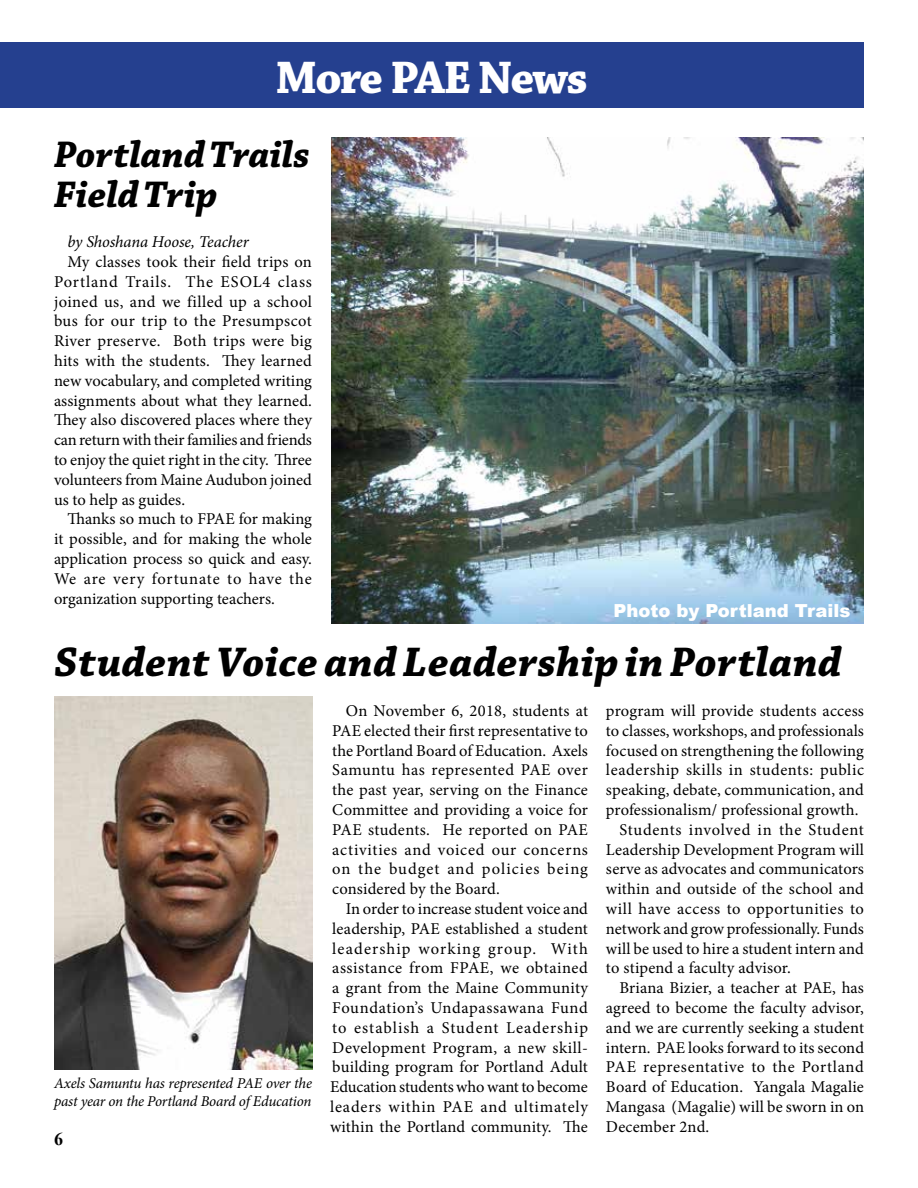
<style>
.page{position:relative;width:918px;height:1188px;background:#fff}
.page>*{position:absolute;margin:0;border:0;box-sizing:border-box;transform-origin:0 0}
.t1{font:700 48px "Chaparral Pro";letter-spacing:-.04em;color:#fff}
.t2{font:italic 700 43.5px "Chaparral Pro";letter-spacing:.01em;color:#000}
.t3{font:italic 700 39px/40.5px "Chaparral Pro";color:#000}
.t4{font:900 18px "Arial";color:#fff}
.t5{font:700 18px "Times New Roman";color:#000}
.t6{font:16.5px/19.8px "Minion Pro";letter-spacing:.01em;color:#000;text-align:justify}
.t7{font:16.5px "Minion Pro";letter-spacing:.035em;color:#000}
.t8{font:16.5px "Minion Pro";letter-spacing:.04em;color:#000}
.t9{font:16.5px "Minion Pro";letter-spacing:.045em;color:#000}
.t10{font:italic 16.5px "Minion Pro";letter-spacing:-.005em;color:#000}
.t11{font:italic 15px/18px "Minion Pro";letter-spacing:-.02em;color:#000}
</style>
<div class="page">
<img style="left:331px;top:138px;width:533px;height:485px">
<img style="left:54px;top:696px;width:258px;height:374px">
<div style="left:0;top:43px;width:864px;height:65px;background:#25408f"></div>
<h1 class="t1" style="left:276px;top:50px;width:314px">More PAE News</h1>
<h3 class="t3" style="left:54px;top:135px;width:257px">Portland Trails<br>Field Trip</h3>
<p class="t10" style="left:68px;top:231px;width:183px">by Shoshana Hoose, Teacher</p>
<p class="t6" style="left:54px;top:252px;width:260px;text-indent:13px">My classes took their field trips on Portland Trails. The ESOL4 class joined us, and we filled up a school bus for our trip to the Presumpscot River preserve. Both trips were big hits with the students. They learned new vocabulary, and completed writing assignments about what they learned.<br>They also discovered places where they can return with their families and friends to enjoy the quiet right in the city. Three volunteers from Maine Audubon joined us to help as guides.</p>
<p class="t6" style="left:54px;top:509px;width:259px;text-indent:13px">Thanks so much to FPAE for making it possible, and for making the whole application process so quick and easy.<br>We are very fortunate to have the organization supporting teachers.</p>
<h2 class="t2" style="left:54px;top:637px;width:789px">Student Voice and Leadership in Portland</h2>
<p class="t6" style="left:332px;top:701px;width:257px;text-indent:13px">On November 6, 2018, students at PAE elected their first representative to the Portland Board of Education. Axels Samuntu has represented PAE over the past year, serving on the Finance Committee and providing a voice for PAE students. He reported on PAE activities and voiced our concerns on the budget and policies being considered by the Board.</p>
<p class="t6" style="left:330px;top:899px;width:260px;text-indent:16px">In order to increase student voice and leadership, PAE established a student leadership working group. With assistance from FPAE, we obtained a grant from the Maine Community Foundation’s Undapassawana Fund to establish a Student Leadership Development Program, a new skill&shy;building program for Portland Adult Education students who want to become leaders within PAE and ultimately within the Portland community. The</p>
<p class="t4" style="left:613px;top:597px;width:238px">Photo by Portland Trails</p>
<p class="t6" style="left:606px;top:701px;width:259px">program will provide students access</p>
<p class="t6" style="left:606px;top:721px;width:259px">to classes, workshops, and professionals</p>
<p class="t6" style="left:606px;top:740px;width:260px">focused on strengthening the following</p>
<p class="t7" style="left:606px;top:759px;width:260px">leadership skills in students: public</p>
<p class="t6" style="left:606px;top:780px;width:259px">speaking, debate, communication, and</p>
<p class="t6" style="left:606px;top:800px;width:254px">professionalism/ professional growth.</p>
<p class="t9" style="left:619px;top:818px;width:246px">Students involved in the Student</p>
<p class="t6" style="left:606px;top:839px;width:259px">Leadership Development Program will</p>
<p class="t6" style="left:606px;top:859px;width:260px">serve as advocates and communicators</p>
<p class="t6" style="left:606px;top:879px;width:259px">within and outside of the school and</p>
<p class="t7" style="left:606px;top:898px;width:260px">will have access to opportunities to</p>
<p class="t6" style="left:606px;top:919px;width:259px">network and grow professionally. Funds</p>
<p class="t6" style="left:606px;top:938px;width:259px">will be used to hire a student intern and</p>
<p class="t6" style="left:606px;top:958px;width:186px">to stipend a faculty advisor.</p>
<p class="t6" style="left:619px;top:978px;width:246px">Briana Bizier, a teacher at PAE, has</p>
<p class="t6" style="left:606px;top:998px;width:259px">agreed to become the faculty advisor,</p>
<p class="t6" style="left:606px;top:1018px;width:260px">and we are currently seeking a student</p>
<p class="t6" style="left:606px;top:1037px;width:260px">intern. PAE looks forward to its second</p>
<p class="t8" style="left:606px;top:1056px;width:259px">PAE representative to the Portland</p>
<p class="t6" style="left:606px;top:1077px;width:259px">Board of Education. Yangala Magalie</p>
<p class="t6" style="left:606px;top:1097px;width:260px">Mangasa (Magalie) will be sworn in on</p>
<p class="t6" style="left:606px;top:1117px;width:105px">December 2nd.</p>
<p class="t11" style="left:54px;top:1074px;width:260px">Axels Samuntu has represented PAE over the past year on the Portland Board of Education</p>
<p class="t5" style="left:54px;top:1126px;width:10px">6</p>
</div>
